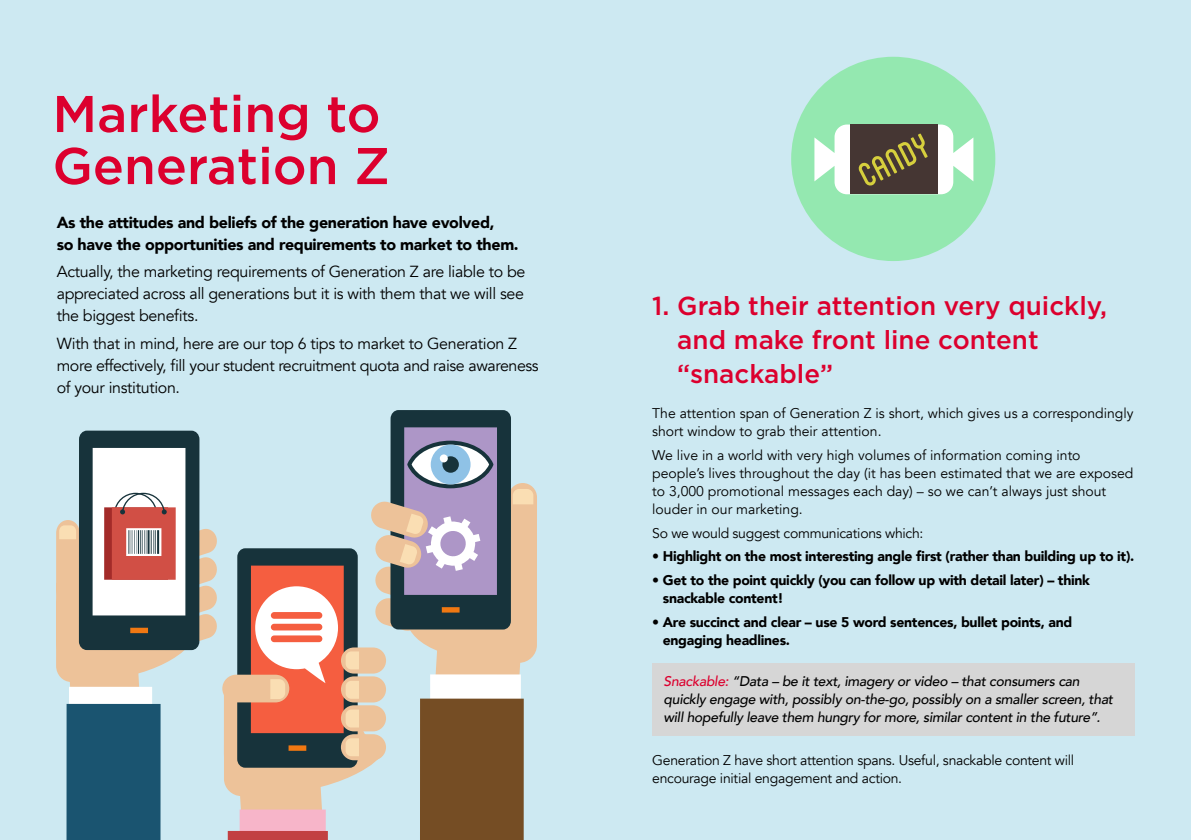
<style>
.page{position:relative;width:1191px;height:840px;background:#fff}
.page>*{position:absolute;margin:0;border:0;box-sizing:border-box;transform-origin:0 0}
.t1{font:500 51.4px/52px "Gotham";color:#dc002e}
.t2{font:500 26px/34px "Gotham";color:#dc002e}
.t3{font:16px/22px "Avenir";letter-spacing:-.02em;color:#000;text-align:justify}
.t4{font:900 16px/22px "Avenir";letter-spacing:-.02em;color:#000}
.t5{font:14px/18px "Avenir";color:#000}
.t6{font:900 14px/18px "Avenir";letter-spacing:-.02em;color:#000}
.t7{font:italic 500 14px/18px "Avenir";letter-spacing:-.02em;color:#000}
.t8{font:14px/18px "Avenir";letter-spacing:-.02em;color:#000}
.s1{color:#dc002e}
</style>
<div class="page">
<div style="left:0;top:0;width:1191px;height:839px;background:#cde9f2"></div>
<div style="left:67px;top:703px;width:94px;height:136px;background:#1a5470"></div>
<div style="left:79px;top:430px;width:120px;height:219px;background:#17333b;border-radius:8px"></div>
<div style="left:93px;top:447px;width:92px;height:168px;background:#fff"></div>
<svg style="left:56px;top:492px;width:161px;height:230px"></svg>
<svg style="left:222px;top:674px;width:67px;height:28px"></svg>
<div style="left:390px;top:410px;width:121px;height:219px;background:#17333b;border-radius:8px"></div>
<div style="left:404px;top:427px;width:93px;height:167px;background:#ad96c7"></div>
<svg style="left:224px;top:440px;width:313px;height:399px"></svg>
<div style="left:791px;top:57px;width:204px;height:204px;background:#94e8b0;border-radius:50%"></div>
<svg style="left:814px;top:124px;width:159px;height:70px"></svg>
<div style="left:652px;top:662px;width:482px;height:73px;background:#d6d6d6"></div>
<h1 class="t1" style="left:52px;top:87px;width:339px">Marketing to<br>Generation Z</h1>
<p class="t4" style="left:57px;top:210px;width:463px">As the attitudes and beliefs of the generation have evolved,<br>so have the opportunities and requirements to market to them.</p>
<p class="t3" style="left:57px;top:261px;width:470px">Actually, the marketing requirements of Generation Z are liable to be appreciated across all generations but it is with them that we will see the biggest benefits.</p>
<p class="t3" style="left:57px;top:333px;width:483px;text-align:left">With that in mind, here are our top 6 tips to market to Generation Z more effectively, fill your student recruitment quota and raise awareness of your institution.</p>
<h2 class="t2" style="left:677px;top:288px;width:431px;text-indent:-25px">1. Grab their attention very quickly, and make front line content “snackable”</h2>
<p class="t5" style="left:652px;top:404px;width:483px">The attention span of Generation Z is short, which gives us a correspondingly short window to grab their attention.</p>
<p class="t5" style="left:652px;top:446px;width:482px">We live in a world with very high volumes of information coming into people’s lives throughout the day (it has been estimated that we are exposed to 3,000 promotional messages each day) – so we can’t always just shout louder in our marketing.</p>
<p class="t8" style="left:652px;top:524px;width:273px">So we would suggest communications which:</p>
<p class="t6" style="left:652px;top:547px;width:483px">• Highlight on the most interesting angle first (rather than building up to it).</p>
<p class="t6" style="left:663px;top:570px;width:429px;text-indent:-11px">• Get to the point quickly (you can follow up with detail later) – think snackable content!</p>
<p class="t6" style="left:663px;top:612px;width:411px;text-indent:-11px">• Are succinct and clear – use 5 word sentences, bullet points, and engaging headlines.</p>
<p class="t7" style="left:663px;top:672px;width:451px"><span class="s1">Snackable:</span> “Data – be it text, imagery or video – that consumers can quickly engage with, possibly on-the-go, possibly on a smaller screen, that will hopefully leave them hungry for more, similar content in the future”.</p>
<p class="t8" style="left:652px;top:751px;width:423px">Generation Z have short attention spans. Useful, snackable content will encourage initial engagement and action.</p>
</div>
